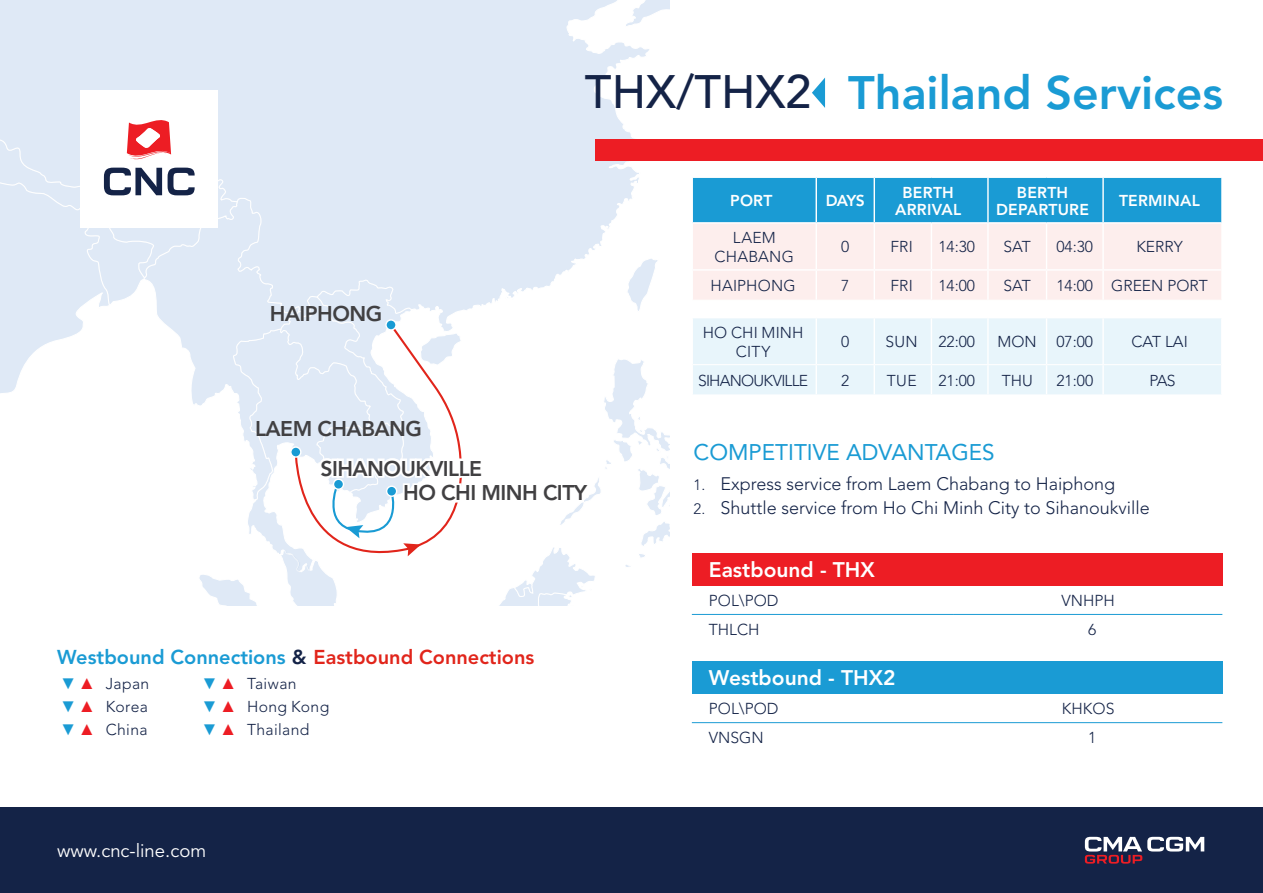
<style>
.page{position:relative;width:1263px;height:893px;background:#fff}
.page>*{position:absolute;margin:0;border:0;box-sizing:border-box;transform-origin:0 0}
.t1{font:800 46.5px "Avenir LT Std";color:#1a9bd4}
.t2{font:22.5px "Avenir LT Std";color:#1a9bd4}
.t3{font:800 21.15px/24.9px "Avenir LT Std";letter-spacing:-.025em;color:#414042}
.t4{font:800 21px "Avenir LT Std";color:#fff}
.t5{font:800 19.95px "Avenir LT Std";color:#1a9bd4}
.t6{font:18.6px "Avenir LT Std";color:#fff}
.t7{font:300 18px "Avenir LT Std";color:#142347}
.t8{font:300 15.75px "Avenir LT Std";color:#142347}
.t9{font:300 15.6px/18.8px "Avenir LT Std";letter-spacing:.005em;color:#142347;text-align:center}
.t10{font:800 15.6px/17.1px "Avenir LT Std";letter-spacing:.015em;color:#fff;text-align:center}
.t11{font:300 15.6px "Avenir LT Std";letter-spacing:-.05em;color:#142347}
.s1{font-weight:500;color:#142347}
.s2{color:#142347}
.s3{color:#e1251b}
.s4{font-family:"Arial Narrow";font-weight:400;color:#1a9bd4}
.s5{font-family:"Arial Narrow";font-weight:400;color:#ed1d24}
.s6{font-size:15px}
</style>
<div class="page">
<svg style="left:0;top:0;width:670px;height:115px;background:#e2ebf6"></svg>
<svg style="left:692px;top:177px;width:530px;height:123px;background:#acd1e5"></svg>
<div style="left:693px;top:318px;width:528px;height:76px;background:#e8f5fb"></div>
<hr style="left:693px;top:364px;width:123px;height:1px;background:#fff">
<hr style="left:816px;top:364px;width:58px;height:1px;background:#fff">
<hr style="left:874px;top:364px;width:57px;height:1px;background:#fff">
<hr style="left:931px;top:364px;width:57px;height:1px;background:#fff">
<hr style="left:988px;top:364px;width:58px;height:1px;background:#fff">
<hr style="left:1046px;top:364px;width:57px;height:1px;background:#fff">
<hr style="left:1103px;top:364px;width:118px;height:1px;background:#fff">
<div style="left:692px;top:553px;width:530px;height:32px;background:#ed1d24"></div>
<hr style="left:692px;top:614px;width:262px;height:1px;background:#1a9bd4">
<hr style="left:954px;top:614px;width:268px;height:1px;background:#1a9bd4">
<div style="left:692px;top:661px;width:530px;height:33px;background:#1a9bd4"></div>
<hr style="left:692px;top:722px;width:262px;height:1px;background:#1a9bd4">
<hr style="left:954px;top:722px;width:268px;height:1px;background:#1a9bd4">
<div style="left:0;top:807px;width:1263px;height:86px;background:#142347"></div>
<svg style="left:1085px;top:837px;width:119px;height:27px"></svg>
<svg style="left:812px;top:78px;width:13px;height:30px"></svg>
<div style="left:595px;top:139px;width:668px;height:21px;background:#ed1d24"></div>
<div style="left:81px;top:90px;width:137px;height:137px;background:#fff"></div>
<svg style="left:0;top:115px;width:670px;height:491px"></svg>
<h3 class="t3" style="left:270px;top:301px;width:114px">HAIPHONG</h3>
<h3 class="t3" style="left:255px;top:416px;width:168px">LAEM CHABANG</h3>
<h1 class="t1" style="left:585px;top:65px;width:639px"><span class="s1">THX/THX2</span> Thailand Services</h1>
<p class="t10" style="left:730px;top:192px;width:44px">PORT</p>
<p class="t10" style="left:826px;top:192px;width:41px">DAYS</p>
<p class="t10" style="left:895px;top:184px;width:67px">BERTH<br>ARRIVAL</p>
<p class="t10" style="left:996px;top:184px;width:94px">BERTH<br>DEPARTURE</p>
<p class="t10" style="left:1119px;top:192px;width:82px">TERMINAL</p>
<p class="t9" style="left:714px;top:228px;width:81px">LAEM<br>CHABANG</p>
<p class="t9" style="left:841px;top:238px;width:10px">0</p>
<p class="t9" style="left:890px;top:238px;width:24px">FRI</p>
<p class="t9" style="left:938px;top:238px;width:38px">14:30</p>
<p class="t9" style="left:1003px;top:238px;width:29px">SAT</p>
<p class="t9" style="left:1056px;top:238px;width:38px">04:30</p>
<p class="t9" style="left:1136px;top:238px;width:48px">KERRY</p>
<p class="t9" style="left:710px;top:276px;width:87px">HAIPHONG</p>
<p class="t9" style="left:841px;top:276px;width:10px">7</p>
<p class="t9" style="left:890px;top:276px;width:24px">FRI</p>
<p class="t9" style="left:938px;top:276px;width:38px">14:00</p>
<p class="t9" style="left:1003px;top:276px;width:29px">SAT</p>
<p class="t9" style="left:1056px;top:276px;width:153px">14:00 GREEN PORT</p>
<p class="t9" style="left:703px;top:323px;width:102px">HO CHI MINH<br>CITY</p>
<p class="t9" style="left:841px;top:332px;width:10px">0</p>
<p class="t9" style="left:886px;top:332px;width:34px">SUN</p>
<p class="t9" style="left:938px;top:332px;width:38px">22:00</p>
<p class="t9" style="left:997px;top:332px;width:41px">MON</p>
<p class="t9" style="left:1056px;top:332px;width:38px">07:00</p>
<p class="t9" style="left:1131px;top:332px;width:58px">CAT LAI</p>
<p class="t11" style="left:698px;top:371px;width:111px">SIHANOUKVILLE</p>
<p class="t9" style="left:841px;top:371px;width:10px">2</p>
<p class="t9" style="left:887px;top:371px;width:31px">TUE</p>
<p class="t9" style="left:938px;top:371px;width:38px">21:00</p>
<p class="t9" style="left:1002px;top:371px;width:33px">THU</p>
<p class="t9" style="left:1056px;top:371px;width:38px">21:00</p>
<p class="t9" style="left:1149px;top:371px;width:28px">PAS</p>
<h3 class="t3" style="left:403px;top:456px;width:186px;text-indent:-83px">SIHANOUKVILLE<br>HO CHI MINH CITY</h3>
<p class="t5" style="left:57px;top:645px;width:479px">Westbound Connections <span class="s2">&amp;</span> <span class="s3">Eastbound Connections</span></p>
<p class="t9" style="left:63px;top:674px;width:88px"><span class="s4">▼</span> <span class="s5">▲</span> Japan</p>
<p class="t9" style="left:63px;top:697px;width:87px"><span class="s4">▼</span> <span class="s5">▲</span> Korea</p>
<p class="t9" style="left:63px;top:721px;width:86px"><span class="s4">▼</span> <span class="s5">▲</span> China</p>
<p class="t9" style="left:204px;top:674px;width:94px"><span class="s4">▼</span> <span class="s5">▲</span> Taiwan</p>
<p class="t9" style="left:204px;top:697px;width:127px"><span class="s4">▼</span> <span class="s5">▲</span> Hong Kong</p>
<p class="t9" style="left:204px;top:721px;width:107px"><span class="s4">▼</span> <span class="s5">▲</span> Thailand</p>
<p class="t6" style="left:57px;top:840px;width:151px">www.cnc-line.com</p>
<h2 class="t2" style="left:693px;top:439px;width:303px">COMPETITIVE ADVANTAGES</h2>
<p class="t7" style="left:693px;top:474px;width:423px"><span class="s6">1.</span> Express service from Laem Chabang to Haiphong</p>
<p class="t7" style="left:693px;top:498px;width:458px"><span class="s6">2.</span> Shuttle service from Ho Chi Minh City to Sihanoukville</p>
<h3 class="t4" style="left:709px;top:557px;width:168px">Eastbound - THX</h3>
<p class="t8" style="left:709px;top:591px;width:71px">POL\POD</p>
<p class="t8" style="left:1061px;top:591px;width:55px">VNHPH</p>
<p class="t8" style="left:709px;top:620px;width:52px">THLCH</p>
<p class="t8" style="left:1088px;top:620px;width:10px">6</p>
<h3 class="t4" style="left:709px;top:665px;width:188px">Westbound - THX2</h3>
<p class="t8" style="left:709px;top:699px;width:71px">POL\POD</p>
<p class="t8" style="left:1062px;top:699px;width:54px">KHKOS</p>
<p class="t8" style="left:709px;top:728px;width:56px">VNSGN</p>
<p class="t8" style="left:1088px;top:728px;width:10px">1</p>
</div>
